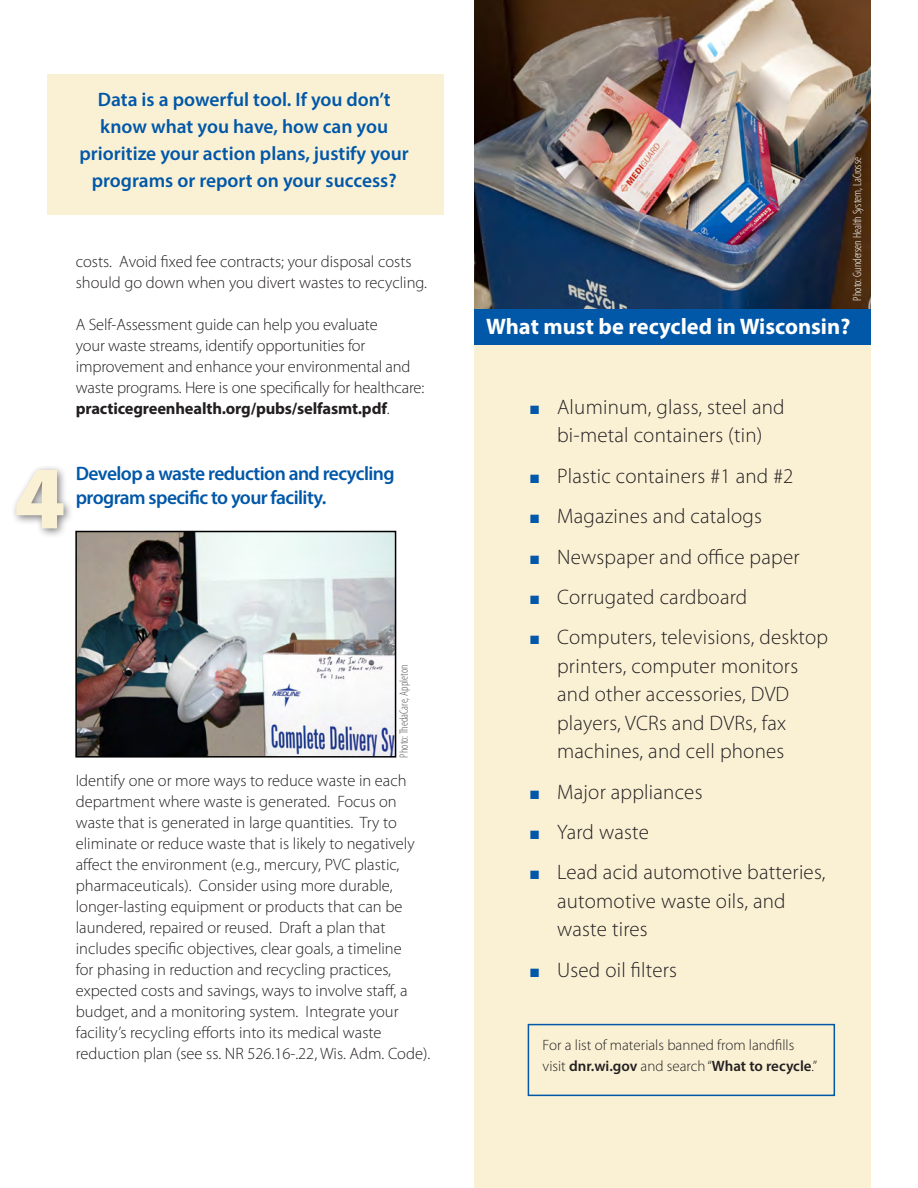
<style>
.page{position:relative;width:918px;height:1188px;background:#fff}
.page>*{position:absolute;margin:0;border:0;box-sizing:border-box;transform-origin:0 0}
.t1{font:900 90px "Myriad Pro";color:#faf1d5}
.t2{font:700 22.5px "Myriad Pro";color:#fff}
.t3{font:300 21px/28.5px "Myriad Pro";letter-spacing:.01em;color:#231f20}
.t4{font:600 19.5px/27px "Myriad Pro";letter-spacing:-.005em;color:#0157a8;text-align:center}
.t5{font:600 19.5px/24px "Myriad Pro";letter-spacing:-.03em;color:#0157a8}
.t6{font:300 16.5px/21px "Myriad Pro";color:#231f20}
.t7{font:300 15px/21px "Myriad Pro";color:#231f20}
.t8{font:300 condensed 12px "Myriad Pro";color:#fff}
.t9{font:300 condensed 12px "Myriad Pro";color:#5c5c5f}
.s1{font-weight:700}
.s2{color:#0157a8}
.s3{font-weight:600}
</style>
<div class="page">
<div style="left:47px;top:74px;width:397px;height:141px;background:#faf1d5"></div>
<div style="left:11px;top:464px;width:63px;height:75px;background:#231f20;opacity:.6"></div>
<img style="left:78px;top:534px;width:315px;height:221px">
<div style="left:75px;top:531px;width:321px;height:227px;border:2px solid #000"></div>
<div style="left:474px;top:344px;width:397px;height:844px;background:#faf1d5"></div>
<div style="left:528px;top:1024px;width:307px;height:72px;border:2px solid #0157a8"></div>
<div style="left:474px;top:309px;width:397px;height:35px;background:#0157a8"></div>
<img style="left:474px;top:0;width:397px;height:309px">
<p class="t4" style="left:80px;top:85px;width:331px">Data is a powerful tool. If you don’t know what you have, how can you prioritize your action plans, justify your programs or report on your success?</p>
<p class="t6" style="left:76px;top:251px;width:353px">costs. Avoid fixed fee contracts; your disposal costs should go down when you divert wastes to recycling.</p>
<p class="t6" style="left:76px;top:314px;width:350px">A Self-Assessment guide can help you evaluate<br>your waste streams, identify opportunities for improvement and enhance your environmental and waste programs. Here is one specifically for healthcare: <span class="s1">practicegreenhealth.org/pubs/selfasmt.pdf</span>.</p>
<p class="t1" style="left:14px;top:438px;width:53px">4</p>
<p class="t5" style="left:76px;top:461px;width:320px">Develop a waste reduction and recycling program specific to your facility.</p>
<p class="t9" style="left:397px;top:758px;width:94px;rotate:-90deg">Photo: ThedaCare, Appleton</p>
<p class="t6" style="left:76px;top:770px;width:356px">Identify one or more ways to reduce waste in each department where waste is generated. Focus on waste that is generated in large quantities. Try to eliminate or reduce waste that is likely to negatively affect the environment (e.g., mercury, PVC plastic, pharmaceuticals). Consider using more durable, longer-lasting equipment or products that can be laundered, repaired or reused. Draft a plan that includes specific objectives, clear goals, a timeline<br>for phasing in reduction and recycling practices, expected costs and savings, ways to involve staff, a budget, and a monitoring system. Integrate your facility’s recycling efforts into its medical waste reduction plan (see ss. NR 526.16-.22, Wis. Adm. Code).</p>
<p class="t8" style="left:850px;top:301px;width:145px;rotate:-90deg">Photo: Gundersen Health System, LaCrosse</p>
<p class="t2" style="left:486px;top:311px;width:366px">What must be recycled in Wisconsin?</p>
<p class="t3" style="left:530px;top:392px;width:256px;text-align:center"><span class="s2">■</span> Aluminum, glass, steel and bi-metal containers (tin)</p>
<p class="t3" style="left:530px;top:461px;width:265px"><span class="s2">■</span> Plastic containers #1 and #2</p>
<p class="t3" style="left:530px;top:502px;width:233px"><span class="s2">■</span> Magazines and catalogs</p>
<p class="t3" style="left:530px;top:542px;width:271px"><span class="s2">■</span> Newspaper and office paper</p>
<p class="t3" style="left:530px;top:582px;width:219px"><span class="s2">■</span> Corrugated cardboard</p>
<p class="t3" style="left:557px;top:623px;width:272px;text-indent:-27px"><span class="s2">■</span> Computers, televisions, desktop printers, computer monitors and other accessories, DVD players, VCRs and DVRs, fax machines, and cell phones</p>
<p class="t3" style="left:530px;top:777px;width:174px"><span class="s2">■</span> Major appliances</p>
<p class="t3" style="left:530px;top:818px;width:120px"><span class="s2">■</span> Yard waste</p>
<p class="t3" style="left:557px;top:858px;width:270px;text-indent:-27px"><span class="s2">■</span> Lead acid automotive batteries, automotive waste oils, and waste tires</p>
<p class="t3" style="left:530px;top:955px;width:148px"><span class="s2">■</span> Used oil filters</p>
<p class="t7" style="left:543px;top:1034px;width:276px">For a list of materials banned from landfills visit <span class="s3">dnr.wi.gov</span> and search “<span class="s3">What to recycle</span>.”</p>
</div>
